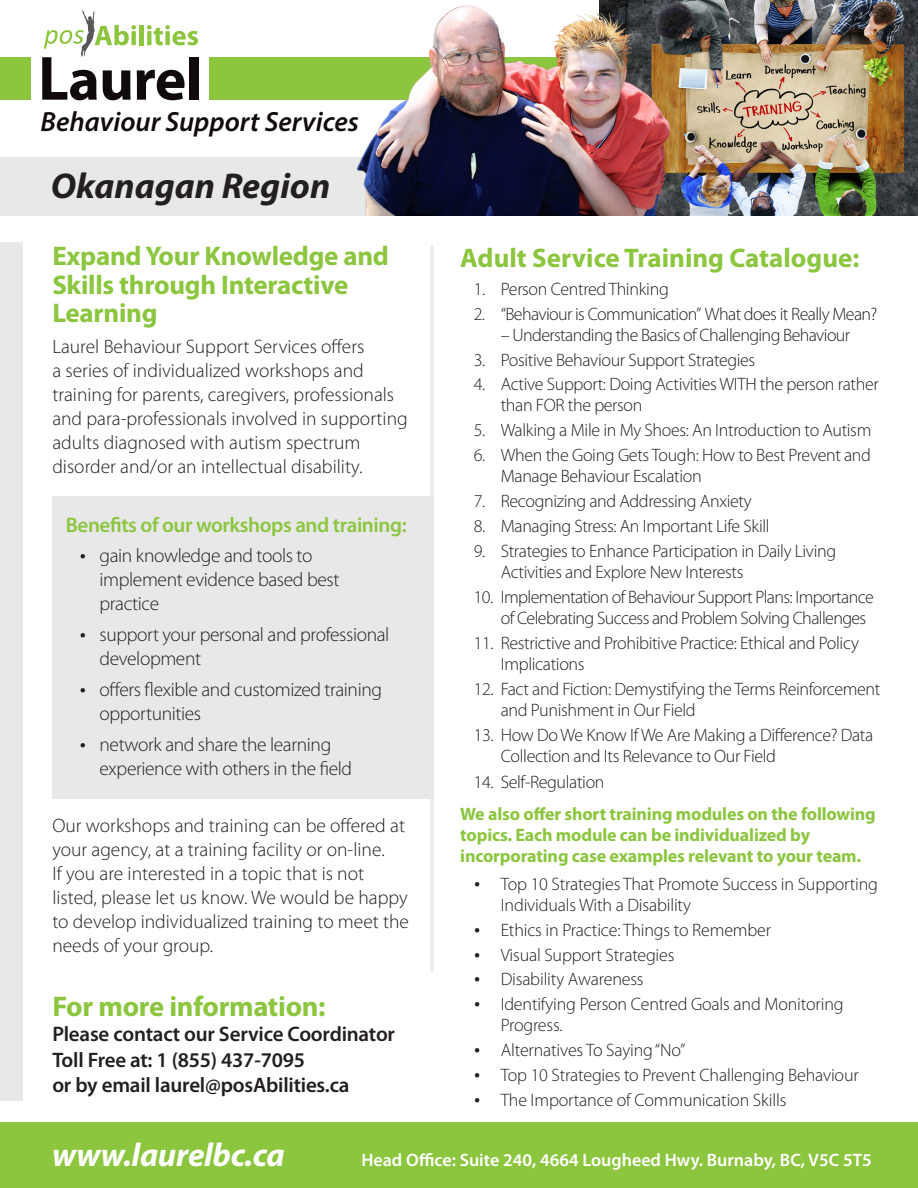
<style>
.page{position:relative;width:918px;height:1188px;background:#fff}
.page>*{position:absolute;margin:0;border:0;box-sizing:border-box;transform-origin:0 0}
.t1{font:italic 700 36px "Myriad Pro";color:#231f20}
.t2{font:italic 700 33px "Myriad Pro";letter-spacing:-.01em;color:#fff}
.t3{font:700 28.5px "Myriad Pro";letter-spacing:-.01em;color:#8bc63e}
.t4{font:italic 600 27.9px "Myriad Pro";color:#110a0c}
.t5{font:700 27px/28.5px "Myriad Pro";letter-spacing:-.01em;color:#8bc63e}
.t6{font:600 21px/25.5px "Myriad Pro";letter-spacing:-.01em;color:#231f20}
.t7{font:600 21px "Myriad Pro";letter-spacing:-.02em;color:#8bc63e}
.t8{font:300 19.5px/24px "Myriad Pro";color:#231f20}
.t9{font:300 19.5px/24px "Myriad Pro";letter-spacing:-.02em;color:#231f20}
.t10{font:300 18px/21px "Myriad Pro";letter-spacing:-.02em;color:#231f20}
.t11{font:700 18px/21px "Myriad Pro";letter-spacing:-.01em;color:#8bc63e}
.t12{font:600 18px "Myriad Pro";color:#fff}
</style>
<div class="page">
<div style="left:0;top:242px;width:22px;height:859px;background:#e8e8e8"></div>
<div style="left:0;top:1122px;width:918px;height:66px;background:#8bc63e"></div>
<div style="left:0;top:57px;width:31px;height:43px;background:#8bc63e"></div>
<div style="left:209px;top:57px;width:151px;height:43px;background:#8bc63e"></div>
<svg style="left:42px;top:10px;width:156px;height:90px"></svg>
<div style="left:0;top:158px;width:444px;height:58px;background:#e8e8e8"></div>
<div style="left:52px;top:496px;width:382px;height:302px;background:#e8e8e8"></div>
<hr style="left:430px;top:245px;width:4px;height:726px;background:#e8e8e8">
<img style="left:678px;top:0;width:240px;height:216px">
<img style="left:353px;top:0;width:325px;height:216px">
<p class="t4" style="left:41px;top:104px;width:320px">Behaviour Support Services</p>
<p class="t1" style="left:51px;top:162px;width:281px">Okanagan Region</p>
<p class="t5" style="left:52px;top:241px;width:338px">Expand Your Knowledge and<br>Skills through Interactive<br>Learning</p>
<p class="t8" style="left:52px;top:334px;width:357px">Laurel Behaviour Support Services offers<br>a series of individualized workshops and training for parents, caregivers, professionals and para-professionals involved in supporting adults diagnosed with autism spectrum disorder and/or an intellectual disability.</p>
<p class="t7" style="left:66px;top:511px;width:342px">Benefits of our workshops and training:</p>
<p class="t9" style="left:100px;top:544px;width:241px;text-indent:-20px">• gain knowledge and tools to implement evidence based best practice</p>
<p class="t9" style="left:100px;top:622px;width:291px;text-indent:-20px">• support your personal and professional development</p>
<p class="t9" style="left:100px;top:677px;width:284px;text-indent:-20px">• offers flexible and customized training opportunities</p>
<p class="t9" style="left:100px;top:732px;width:254px;text-indent:-20px">• network and share the learning experience with others in the field</p>
<p class="t8" style="left:52px;top:814px;width:358px">Our workshops and training can be offered at your agency, at a training facility or on-line.<br>If you are interested in a topic that is not listed, please let us know. We would be happy to develop individualized training to meet the needs of your group.</p>
<p class="t3" style="left:52px;top:988px;width:275px">For more information:</p>
<p class="t6" style="left:52px;top:1021px;width:344px">Please contact our Service Coordinator<br>Toll Free at: 1 (855) 437-7095<br>or by email laurel@posAbilities.ca</p>
<p class="t5" style="left:460px;top:243px;width:401px">Adult Service Training Catalogue:</p>
<p class="t10" style="left:474px;top:278px;width:197px">1. Person Centred Thinking</p>
<p class="t10" style="left:474px;top:303px;width:405px">2. “Behaviour is Communication” What does it Really Mean?</p>
<p class="t10" style="left:501px;top:324px;width:351px">– Understanding the Basics of Challenging Behaviour</p>
<p class="t10" style="left:474px;top:349px;width:283px">3. Positive Behaviour Support Strategies</p>
<p class="t10" style="left:501px;top:374px;width:379px;text-indent:-27px">4. Active Support: Doing Activities WITH the person rather than FOR the person</p>
<p class="t10" style="left:474px;top:420px;width:399px">5. Walking a Mile in My Shoes: An Introduction to Autism</p>
<p class="t10" style="left:501px;top:445px;width:372px;text-indent:-27px">6. When the Going Gets Tough: How to Best Prevent and<br>Manage Behaviour Escalation</p>
<p class="t10" style="left:474px;top:491px;width:280px">7. Recognizing and Addressing Anxiety</p>
<p class="t10" style="left:474px;top:516px;width:297px">8. Managing Stress: An Important Life Skill</p>
<p class="t10" style="left:501px;top:541px;width:337px;text-indent:-27px">9. Strategies to Enhance Participation in Daily Living<br>Activities and Explore New Interests</p>
<p class="t10" style="left:501px;top:586px;width:375px;text-indent:-27px">10. Implementation of Behaviour Support Plans: Importance of Celebrating Success and Problem Solving Challenges</p>
<p class="t10" style="left:501px;top:632px;width:360px;text-indent:-27px">11. Restrictive and Prohibitive Practice: Ethical and Policy<br>Implications</p>
<p class="t10" style="left:501px;top:678px;width:381px;text-indent:-27px">12. Fact and Fiction: Demystifying the Terms Reinforcement and Punishment in Our Field</p>
<p class="t10" style="left:501px;top:724px;width:374px;text-indent:-27px">13. How Do We Know If We Are Making a Difference? Data<br>Collection and Its Relevance to Our Field</p>
<p class="t10" style="left:474px;top:772px;width:132px">14. Self-Regulation</p>
<p class="t11" style="left:460px;top:803px;width:417px">We also offer short training modules on the following topics. Each module can be individualized by incorporating case examples relevant to your team.</p>
<p class="t10" style="left:501px;top:873px;width:379px;text-indent:-27px">• Top 10 Strategies That Promote Success in Supporting<br>Individuals With a Disability</p>
<p class="t10" style="left:474px;top:919px;width:299px">• Ethics in Practice: Things to Remember</p>
<p class="t10" style="left:474px;top:944px;width:202px">• Visual Support Strategies</p>
<p class="t10" style="left:474px;top:969px;width:171px">• Disability Awareness</p>
<p class="t10" style="left:501px;top:994px;width:344px;text-indent:-27px">• Identifying Person Centred Goals and Monitoring<br>Progress.</p>
<p class="t10" style="left:474px;top:1039px;width:213px">• Alternatives To Saying “No”</p>
<p class="t10" style="left:474px;top:1064px;width:386px">• Top 10 Strategies to Prevent Challenging Behaviour</p>
<p class="t10" style="left:474px;top:1089px;width:314px">• The Importance of Communication Skills</p>
<p class="t2" style="left:52px;top:1134px;width:234px">www.laurelbc.ca</p>
<p class="t12" style="left:361px;top:1148px;width:512px">Head Office: Suite 240, 4664 Lougheed Hwy. Burnaby, BC, V5C 5T5</p>
</div>
